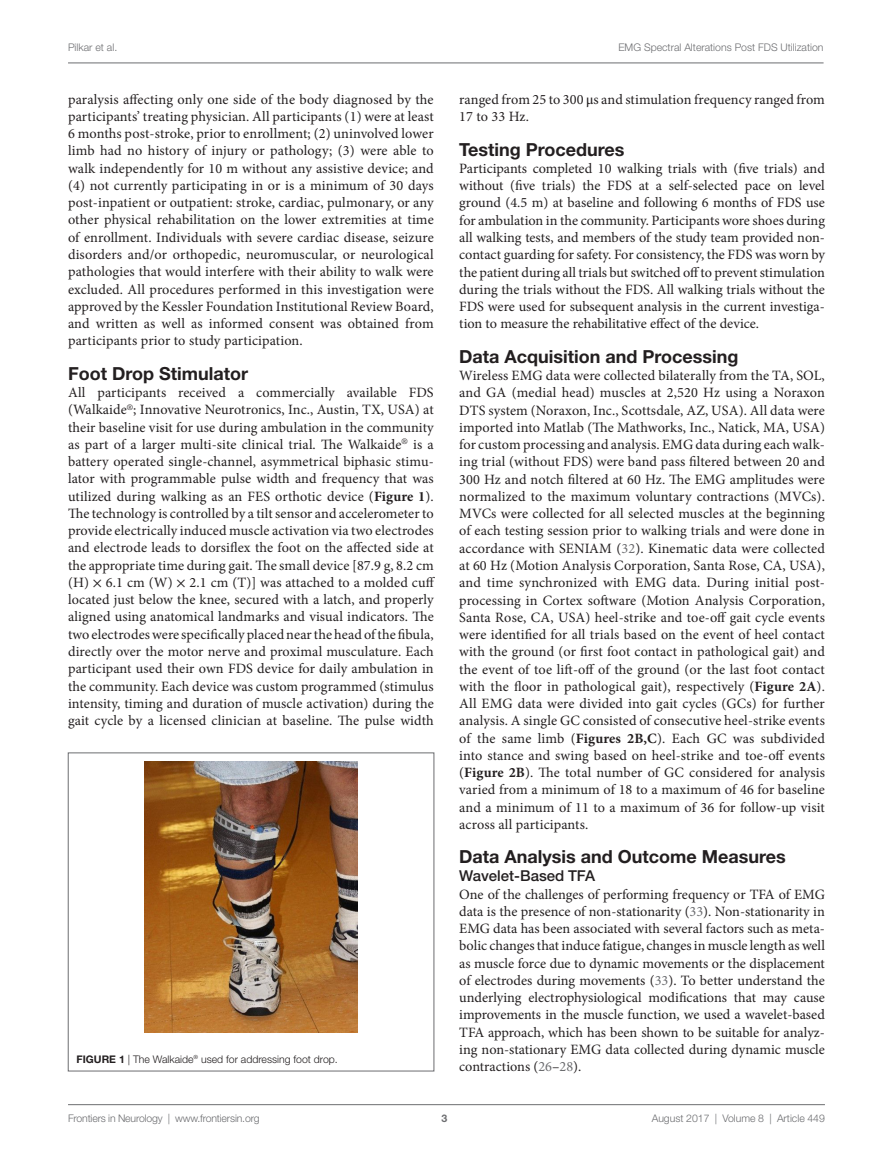
<style>
.page{position:relative;width:893px;height:1170px;background:#fff}
.page>*{position:absolute;margin:0;border:0;box-sizing:border-box;transform-origin:0 0}
.t1{font:700 18px "Helvetica Neue LT Std";color:#231f20}
.t2{font:500 15px "Helvetica Neue LT Std";color:#231f20}
.t3{font:14.25px/17.2px "Minion Pro";letter-spacing:.005em;color:#231f20;text-align:justify}
.t4{font:300 10.5px "Helvetica Neue LT Std";color:#6c6d70}
.t5{font:300 10.5px "Helvetica Neue LT Std";color:#231f20}
.t6{font:700 10.5px "Helvetica Neue LT Std";color:#6c6d70}
.s1{font-weight:700}
.s2{font-family:"STIX General"}
.s3{color:#6c6d70}
</style>
<div class="page">
<img style="left:145px;top:761px;width:212px;height:271px">
<div style="left:68px;top:752px;width:366px;height:319px;border:1px solid #6c6d70"></div>
<hr style="left:68px;top:1104px;width:757px;height:1px;background:#6c6d70">
<hr style="left:68px;top:63px;width:756px;height:1px;background:#6c6d70">
<p class="t4" style="left:68px;top:41px;width:51px">Pilkar et al.</p>
<p class="t4" style="left:618px;top:41px;width:207px">EMG Spectral Alterations Post FDS Utilization</p>
<p class="t3" style="left:68px;top:90px;width:367px">paralysis affecting only one side of the body diagnosed by the participants’ treating physician. All participants (1) were at least 6 months post-stroke, prior to enrollment; (2) uninvolved lower limb had no history of injury or pathology; (3) were able to walk independently for 10 m without any assistive device; and (4) not currently participating in or is a minimum of 30 days post-inpatient or outpatient: stroke, cardiac, pulmonary, or any other physical rehabilitation on the lower extremities at time of enrollment. Individuals with severe cardiac disease, seizure disorders and/or orthopedic, neuromuscular, or neurological pathologies that would interfere with their ability to walk were excluded. All procedures performed in this investigation were approved by the Kessler Foundation Institutional Review Board, and written as well as informed consent was obtained from participants prior to study participation.</p>
<p class="t1" style="left:68px;top:362px;width:181px">Foot Drop Stimulator</p>
<p class="t3" style="left:68px;top:384px;width:369px">All participants received a commercially available FDS (Walkaide<sup>®</sup>; Innovative Neurotronics, Inc., Austin, TX, USA) at their baseline visit for use during ambulation in the community as part of a larger multi-site clinical trial. The Walkaide<sup>®</sup> is a battery operated single-channel, asymmetrical biphasic stimu&shy;lator with programmable pulse width and frequency that was utilized during walking as an FES orthotic device (<span class="s1">Figure 1</span>).<br>The technology is controlled by a tilt sensor and accelerometer to provide electrically induced muscle activation via two electrodes and electrode leads to dorsiflex the foot on the affected side at the appropriate time during gait. The small device [87.9 g, 8.2 cm (H) <span class="s2">×</span> 6.1 cm (W) <span class="s2">×</span> 2.1 cm (T)] was attached to a molded cuff located just below the knee, secured with a latch, and properly aligned using anatomical landmarks and visual indicators. The two electrodes were specifically placed near the head of the fibula, directly over the motor nerve and proximal musculature. Each participant used their own FDS device for daily ambulation in the community. Each device was custom programmed (stimulus intensity, timing and duration of muscle activation) during the gait cycle by a licensed clinician at baseline. The pulse width</p>
<p class="t5" style="left:77px;top:1052px;width:263px"><span class="s1">Figure 1</span> | The Walkaide<sup>®</sup> used for addressing foot drop.</p>
<p class="t3" style="left:459px;top:91px;width:367px">ranged from 25 to 300 <span class="s2">μ</span>s and stimulation frequency ranged from<br>17 to 33 Hz.</p>
<p class="t1" style="left:459px;top:138px;width:167px">Testing Procedures</p>
<p class="t3" style="left:459px;top:160px;width:367px">Participants completed 10 walking trials with (five trials) and without (five trials) the FDS at a self-selected pace on level ground (4.5 m) at baseline and following 6 months of FDS use for ambulation in the community. Participants wore shoes during all walking tests, and members of the study team provided non&shy;contact guarding for safety. For consistency, the FDS was worn by the patient during all trials but switched off to prevent stimulation during the trials without the FDS. All walking trials without the FDS were used for subsequent analysis in the current investiga&shy;tion to measure the rehabilitative effect of the device.</p>
<p class="t1" style="left:459px;top:345px;width:281px">Data Acquisition and Processing</p>
<p class="t3" style="left:459px;top:367px;width:367px">Wireless EMG data were collected bilaterally from the TA, SOL, and GA (medial head) muscles at 2,520 Hz using a Noraxon DTS system (Noraxon, Inc., Scottsdale, AZ, USA). All data were imported into Matlab (The Mathworks, Inc., Natick, MA, USA) for custom processing and analysis. EMG data during each walk&shy;ing trial (without FDS) were band pass filtered between 20 and 300 Hz and notch filtered at 60 Hz. The EMG amplitudes were normalized to the maximum voluntary contractions (MVCs).<br>MVCs were collected for all selected muscles at the beginning of each testing session prior to walking trials and were done in accordance with SENIAM (<span class="s3">32</span>). Kinematic data were collected at 60 Hz (Motion Analysis Corporation, Santa Rose, CA, USA), and time synchronized with EMG data. During initial post&shy;processing in Cortex software (Motion Analysis Corporation, Santa Rose, CA, USA) heel-strike and toe-off gait cycle events were identified for all trials based on the event of heel contact with the ground (or first foot contact in pathological gait) and the event of toe lift-off of the ground (or the last foot contact with the floor in pathological gait), respectively (<span class="s1">Figure 2A</span>).<br>All EMG data were divided into gait cycles (GCs) for further analysis. A single GC consisted of consecutive heel-strike events of the same limb (<span class="s1">Figures 2B,C</span>). Each GC was subdivided into stance and swing based on heel-strike and toe-off events (<span class="s1">Figure 2B</span>). The total number of GC considered for analysis varied from a minimum of 18 to a maximum of 46 for baseline and a minimum of 11 to a maximum of 36 for follow-up visit across all participants.</p>
<p class="t1" style="left:459px;top:845px;width:328px">Data Analysis and Outcome Measures</p>
<p class="t2" style="left:459px;top:867px;width:137px">Wavelet-Based TFA</p>
<p class="t3" style="left:459px;top:885px;width:367px">One of the challenges of performing frequency or TFA of EMG data is the presence of non-stationarity (<span class="s3">33</span>). Non-stationarity in EMG data has been associated with several factors such as meta&shy;bolic changes that induce fatigue, changes in muscle length as well as muscle force due to dynamic movements or the displacement of electrodes during movements (<span class="s3">33</span>). To better understand the underlying electrophysiological modifications that may cause improvements in the muscle function, we used a wavelet-based TFA approach, which has been shown to be suitable for analyz&shy;ing non-stationary EMG data collected during dynamic muscle contractions (<span class="s3">26</span>–<span class="s3">28</span>).</p>
<p class="t4" style="left:68px;top:1111px;width:193px">Frontiers in Neurology | www.frontiersin.org</p>
<p class="t4" style="left:652px;top:1111px;width:175px">August 2017 | Volume 8 | Article 449</p>
<p class="t6" style="left:441px;top:1111px;width:7px">3</p>
</div>
